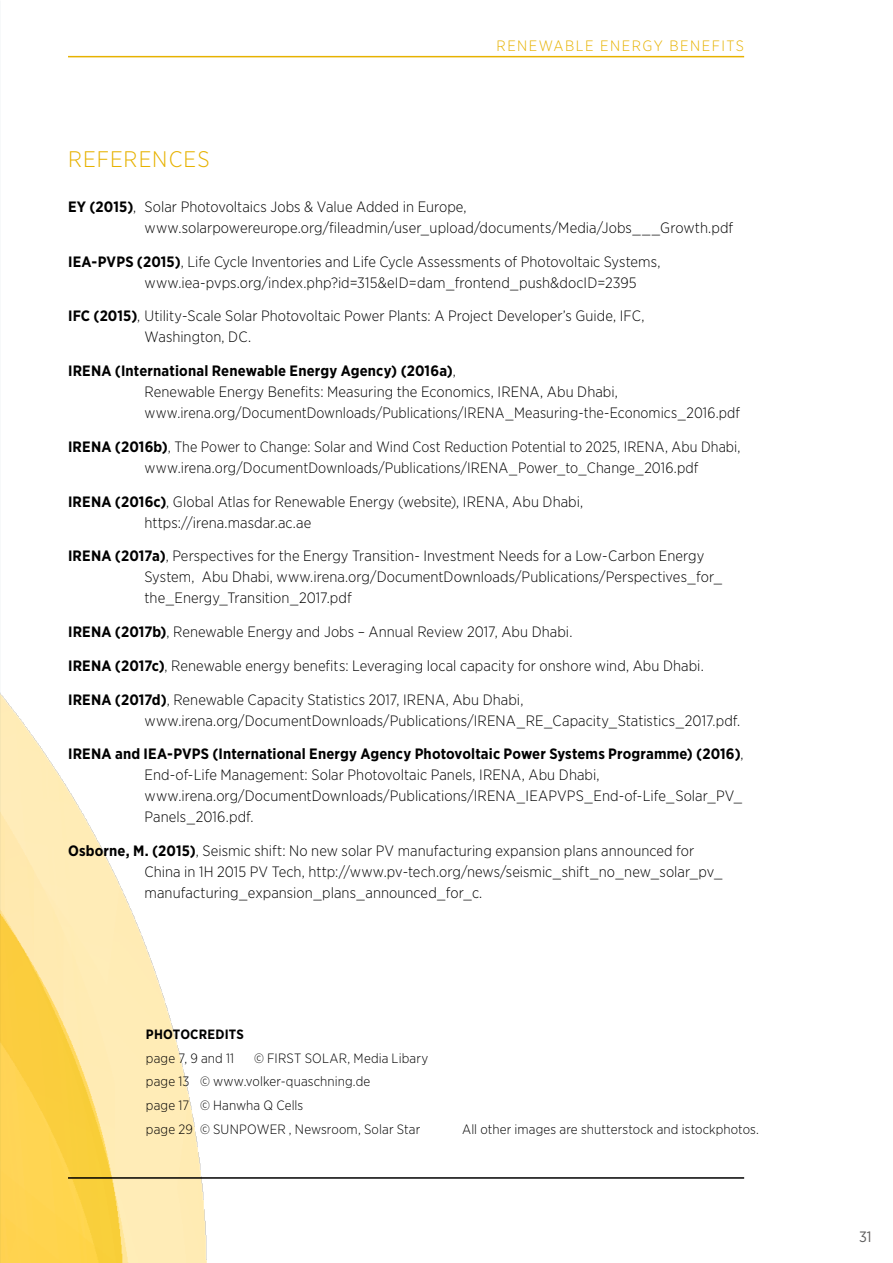
<style>
.page{position:relative;width:893px;height:1263px;background:#fff}
.page>*{position:absolute;margin:0;border:0;box-sizing:border-box;transform-origin:0 0}
.t1{font:300 22.5px "Gotham Narrow";letter-spacing:.05em;color:#e7b200}
.t2{font:300 15px/21px "Gotham Narrow";letter-spacing:.005em;color:#000}
.t3{font:300 15px "Gotham Narrow";letter-spacing:.1em;color:#e7b200}
.t4{font:15px "Gotham Narrow";color:#5f5e5e}
.t5{font:300 13.5px/23.7px "Gotham Narrow";letter-spacing:.01em;color:#000}
.t6{font:700 13.5px "Gotham Narrow";letter-spacing:.015em;color:#000}
.s1{font-weight:700}
</style>
<div class="page">
<hr style="left:68px;top:1177px;width:676px;height:2px;background:#000">
<hr style="left:68px;top:56px;width:676px;height:1px;background:#e7b200">
<img style="left:0;top:692px;width:207px;height:571px">
<p class="t3" style="left:497px;top:37px;width:249px">RENEWABLE ENERGY BENEFITS</p>
<h1 class="t1" style="left:68px;top:145px;width:143px">REFERENCES</h1>
<p class="t2" style="left:145px;top:196px;width:590px;text-indent:-77px"><span class="s1">EY (2015)</span>, Solar Photovoltaics Jobs &amp; Value Added in Europe, www.solarpowereurope.org/fileadmin/user_upload/documents/Media/Jobs___Growth.pdf</p>
<p class="t2" style="left:145px;top:250px;width:517px;text-indent:-77px"><span class="s1">IEA-PVPS (2015)</span>, Life Cycle Inventories and Life Cycle Assessments of Photovoltaic Systems, www.iea-pvps.org/index.php?id=315&amp;eID=dam_frontend_push&amp;docID=2395</p>
<p class="t2" style="left:145px;top:305px;width:501px;text-indent:-77px"><span class="s1">IFC (2015)</span>, Utility-Scale Solar Photovoltaic Power Plants: A Project Developer’s Guide, IFC,<br>Washington, DC.</p>
<p class="t2" style="left:145px;top:360px;width:597px;text-indent:-77px"><span class="s1">IRENA (International Renewable Energy Agency) (2016a)</span>,<br>Renewable Energy Benefits: Measuring the Economics, IRENA, Abu Dhabi, www.irena.org/DocumentDownloads/Publications/IRENA_Measuring-the-Economics_2016.pdf</p>
<p class="t2" style="left:145px;top:436px;width:597px;text-indent:-77px"><span class="s1">IRENA (2016b)</span>, The Power to Change: Solar and Wind Cost Reduction Potential to 2025, IRENA, Abu Dhabi, www.irena.org/DocumentDownloads/Publications/IRENA_Power_to_Change_2016.pdf</p>
<p class="t2" style="left:145px;top:490px;width:440px;text-indent:-77px"><span class="s1">IRENA (2016c)</span>, Global Atlas for Renewable Energy (website), IRENA, Abu Dhabi, https://irena.masdar.ac.ae</p>
<p class="t2" style="left:145px;top:545px;width:579px;text-indent:-77px"><span class="s1">IRENA (2017a)</span>, Perspectives for the Energy Transition- Investment Needs for a Low-Carbon Energy<br>System, Abu Dhabi, www.irena.org/DocumentDownloads/Publications/Perspectives_for_ the_Energy_Transition_2017.pdf</p>
<p class="t2" style="left:68px;top:621px;width:506px"><span class="s1">IRENA (2017b)</span>, Renewable Energy and Jobs – Annual Review 2017, Abu Dhabi.</p>
<p class="t2" style="left:68px;top:655px;width:637px"><span class="s1">IRENA (2017c)</span>, Renewable energy benefits: Leveraging local capacity for onshore wind, Abu Dhabi.</p>
<p class="t2" style="left:145px;top:688px;width:597px;text-indent:-77px"><span class="s1">IRENA (2017d)</span>, Renewable Capacity Statistics 2017, IRENA, Abu Dhabi, www.irena.org/DocumentDownloads/Publications/IRENA_RE_Capacity_Statistics_2017.pdf.</p>
<p class="t2" style="left:145px;top:743px;width:601px;text-indent:-77px"><span class="s1">IRENA and IEA-PVPS (International Energy Agency Photovoltaic Power Systems Programme) (2016)</span>, End-of-Life Management: Solar Photovoltaic Panels, IRENA, Abu Dhabi, www.irena.org/DocumentDownloads/Publications/IRENA_IEAPVPS_End-of-Life_Solar_PV_ Panels_2016.pdf.</p>
<p class="t2" style="left:145px;top:840px;width:579px;text-indent:-77px"><span class="s1">Osborne, M. (2015)</span>, Seismic shift: No new solar PV manufacturing expansion plans announced for<br>China in 1H 2015 PV Tech, http://www.pv-tech.org/news/seismic_shift_no_new_solar_pv_ manufacturing_expansion_plans_announced_for_c.</p>
<p class="t6" style="left:146px;top:1025px;width:99px">PHOTOCREDITS</p>
<p class="t5" style="left:146px;top:1046px;width:90px">page 7, 9 and 11</p>
<p class="t5" style="left:146px;top:1046px;width:284px;text-indent:108px">© FIRST SOLAR, Media Libary page 13 © www.volker-quaschning.de<br>page 17 © Hanwha Q Cells<br>page 29 © SUNPOWER , Newsroom, Solar Star</p>
<p class="t5" style="left:462px;top:1117px;width:298px">All other images are shutterstock and istockphotos.</p>
<p class="t4" style="left:859px;top:1227px;width:14px">31</p>
</div>
